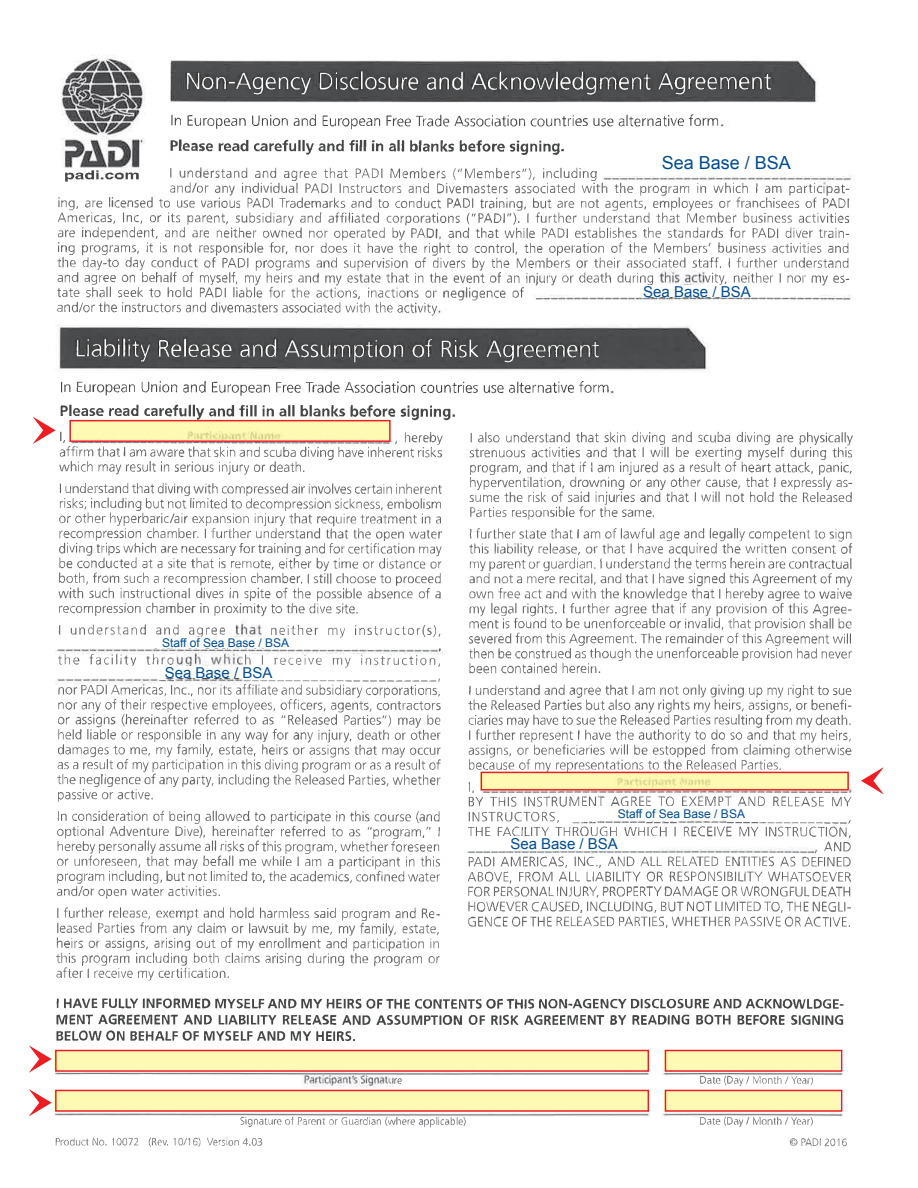
<style>
.page{position:relative;width:918px;height:1188px;background:#fff}
.page>*{position:absolute;margin:0;border:0;box-sizing:border-box;transform-origin:0 0}
.Paragraph_Style_1{font:18px "Arial";color:#014d95}
.Paragraph_Style_1-2{font:15px "Arial";color:#014d95}
.Paragraph_Style_1-3{font:12px "Arial";color:#014d95}
</style>
<div class="page">
<img style="left:54px;top:55px;width:801px;height:1056px">
<img style="left:76px;top:71px;width:697px;height:44px">
<img style="left:55px;top:115px;width:790px;height:46px">
<img style="left:55px;top:161px;width:793px;height:986px">
<svg style="left:72px;top:423px;width:316px;height:16px;background:#fcf7b0"></svg>
<svg style="left:484px;top:775px;width:362px;height:13px;background:#fbf7b0"></svg>
<div style="left:55px;top:1050px;width:593px;height:19px;background:#fffab3"></div>
<div style="left:665px;top:1050px;width:175px;height:19px;background:#fffab3"></div>
<div style="left:55px;top:1092px;width:593px;height:19px;background:#fffab3"></div>
<div style="left:665px;top:1092px;width:175px;height:19px;background:#fffab3"></div>
<svg style="left:29px;top:1045px;width:23px;height:28px"></svg>
<svg style="left:29px;top:1089px;width:23px;height:28px"></svg>
<svg style="left:33px;top:416px;width:23px;height:29px"></svg>
<svg style="left:861px;top:767px;width:23px;height:28px"></svg>
<div style="left:604px;top:149px;width:244px;height:27px;background:#fff"></div>
<div style="left:575px;top:285px;width:244px;height:12px;background:#fff"></div>
<div style="left:121px;top:637px;width:209px;height:11px;background:#fff"></div>
<div style="left:96px;top:666px;width:244px;height:12px;background:#fff"></div>
<div style="left:577px;top:806px;width:208px;height:15px;background:#fff"></div>
<div style="left:469px;top:836px;width:190px;height:15px;background:#fff"></div>
<div style="left:69px;top:420px;width:322px;height:22px;border:2px solid #ee1d23"></div>
<div style="left:481px;top:772px;width:368px;height:19px;border:2px solid #ee1d23"></div>
<div style="left:55px;top:1050px;width:594px;height:22px;border:2px solid #ee1d23"></div>
<div style="left:55px;top:1090px;width:594px;height:22px;border:2px solid #ee1d23"></div>
<div style="left:665px;top:1050px;width:177px;height:22px;border:2px solid #ee1d23"></div>
<div style="left:665px;top:1090px;width:177px;height:22px;border:2px solid #ee1d23"></div>
<p class="Paragraph_Style_1-3" style="left:162px;top:635px;width:129px">Staff of Sea Base / BSA</p>
<p class="Paragraph_Style_1-2" style="left:165px;top:663px;width:109px">Sea Base / BSA</p>
<p class="Paragraph_Style_1" style="left:662px;top:151px;width:131px">Sea Base / BSA</p>
<p class="Paragraph_Style_1-2" style="left:643px;top:281px;width:109px">Sea Base / BSA</p>
<p class="Paragraph_Style_1-3" style="left:618px;top:806px;width:129px">Staff of Sea Base / BSA</p>
<p class="Paragraph_Style_1-2" style="left:510px;top:834px;width:109px">Sea Base / BSA</p>
</div>
